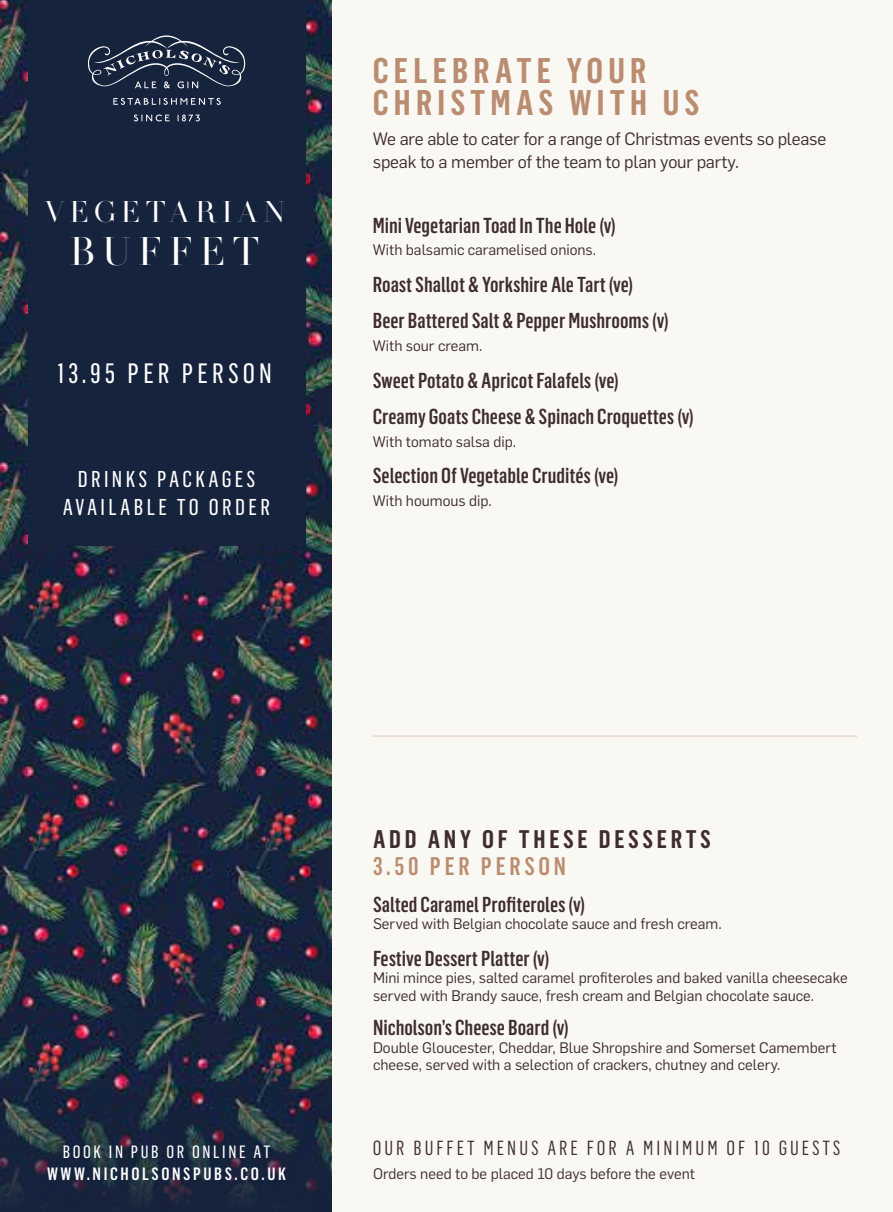
<style>
.page{position:relative;width:893px;height:1212px;background:#f9f8f2}
.page>*{position:absolute;margin:0;border:0;box-sizing:border-box;transform-origin:0 0}
.t1{font:40px "MADESAONARA";letter-spacing:.2em;color:#fff}
.t2{font:600 35px/32.5px "Flama Cond";letter-spacing:.15em;color:#ba8c70}
.t3{font:30px "MADESAONARA";letter-spacing:.2em;color:#fff}
.t4{font:27.5px "Flama Cond Basic";letter-spacing:.15em;color:#fff}
.t5{font:600 25px "Flama Cond";letter-spacing:.15em;color:#3f2c2e}
.t6{font:500 25px "Flama Cond";letter-spacing:.15em;color:#ba8c70}
.t7{font:22.5px/27.5px "Flama Cond Basic";letter-spacing:.15em;color:#fff;text-align:center}
.t8{font:500 21.25px/36.8px "Flama Cond";color:#3f2c2e}
.t9{font:20px "Flama Cond";letter-spacing:.15em;color:#3f2c2e}
.t10{font:17.5px/22.5px "Flama";letter-spacing:-.01em;color:#3f2c2e}
.t11{font:500 17.5px "Flama Cond";letter-spacing:.15em;color:#fff}
.t12{font:17.5px "Flama Cond Basic";letter-spacing:.15em;color:#fff}
.t13{font:15px/17.5px "Flama";color:#3f2c2e}
</style>
<div class="page">
<hr style="left:373px;top:735px;width:484px;height:2px;background:#e9dbd1">
<img style="left:0;top:0;width:331px;height:1088px">
<div style="left:28px;top:0;width:277px;height:546px;background:#16233d"></div>
<svg style="left:0;top:1088px;width:331px;height:124px;fill:#16233d"></svg>
<svg style="left:113px;top:98px;width:108px;height:7px"></svg>
<svg style="left:134px;top:114px;width:36px;height:7px"></svg>
<svg style="left:178px;top:114px;width:22px;height:7px"></svg>
<svg style="left:88px;top:35px;width:157px;height:53px"></svg>
<h3 class="t3" style="left:44px;top:195px;width:242px">VEGETARIAN</h3>
<h1 class="t1" style="left:71px;top:228px;width:190px">BUFFET</h1>
<h3 class="t4" style="left:58px;top:355px;width:216px">13.95 PER PERSON</h3>
<h3 class="t7" style="left:63px;top:465px;width:209px">DRINKS PACKAGES<br>AVAILABLE TO ORDER</h3>
<h2 class="t2" style="left:373px;top:53px;width:328px">CELEBRATE YOUR<br>CHRISTMAS WITH US</h2>
<p class="t10" style="left:373px;top:127px;width:455px">We are able to cater for a range of Christmas events so please speak to a member of the team to plan your party.</p>
<h3 class="t8" style="left:373px;top:206px;width:245px">Mini Vegetarian Toad In The Hole (v)</h3>
<p class="t13" style="left:373px;top:240px;width:225px">With balsamic caramelised onions.</p>
<h3 class="t8" style="left:373px;top:265px;width:297px">Roast Shallot &amp; Yorkshire Ale Tart (ve)<br>Beer Battered Salt &amp; Pepper Mushrooms (v)</h3>
<p class="t13" style="left:373px;top:336px;width:111px">With sour cream.</p>
<h3 class="t8" style="left:373px;top:361px;width:323px">Sweet Potato &amp; Apricot Falafels (ve)<br>Creamy Goats Cheese &amp; Spinach Croquettes (v)</h3>
<p class="t13" style="left:373px;top:432px;width:145px">With tomato salsa dip.</p>
<h3 class="t8" style="left:373px;top:457px;width:247px">Selection Of Vegetable Crudités (ve)</h3>
<p class="t13" style="left:373px;top:491px;width:121px">With houmous dip.</p>
<h3 class="t5" style="left:373px;top:822px;width:339px">ADD ANY OF THESE DESSERTS</h3>
<h3 class="t6" style="left:373px;top:849px;width:194px">3.50 PER PERSON</h3>
<h3 class="t8" style="left:373px;top:885px;width:214px">Salted Caramel Profiteroles (v)</h3>
<p class="t13" style="left:373px;top:914px;width:350px">Served with Belgian chocolate sauce and fresh cream.</p>
<h3 class="t8" style="left:373px;top:939px;width:178px">Festive Dessert Platter (v)</h3>
<p class="t13" style="left:373px;top:968px;width:476px">Mini mince pies, salted caramel profiteroles and baked vanilla cheesecake served with Brandy sauce, fresh cream and Belgian chocolate sauce.</p>
<h3 class="t8" style="left:373px;top:1009px;width:197px">Nicholson’s Cheese Board (v)</h3>
<p class="t13" style="left:373px;top:1038px;width:465px">Double Gloucester, Cheddar, Blue Shropshire and Somerset Camembert cheese, served with a selection of crackers, chutney and celery.</p>
<p class="t12" style="left:63px;top:1140px;width:209px">BOOK IN PUB OR ONLINE AT</p>
<h3 class="t9" style="left:373px;top:1134px;width:469px">OUR BUFFET MENUS ARE FOR A MINIMUM OF 10 GUESTS</h3>
<p class="t11" style="left:47px;top:1162px;width:241px">WWW.NICHOLSONSPUBS.CO.UK</p>
<p class="t13" style="left:373px;top:1164px;width:323px">Orders need to be placed 10 days before the event</p>
</div>
